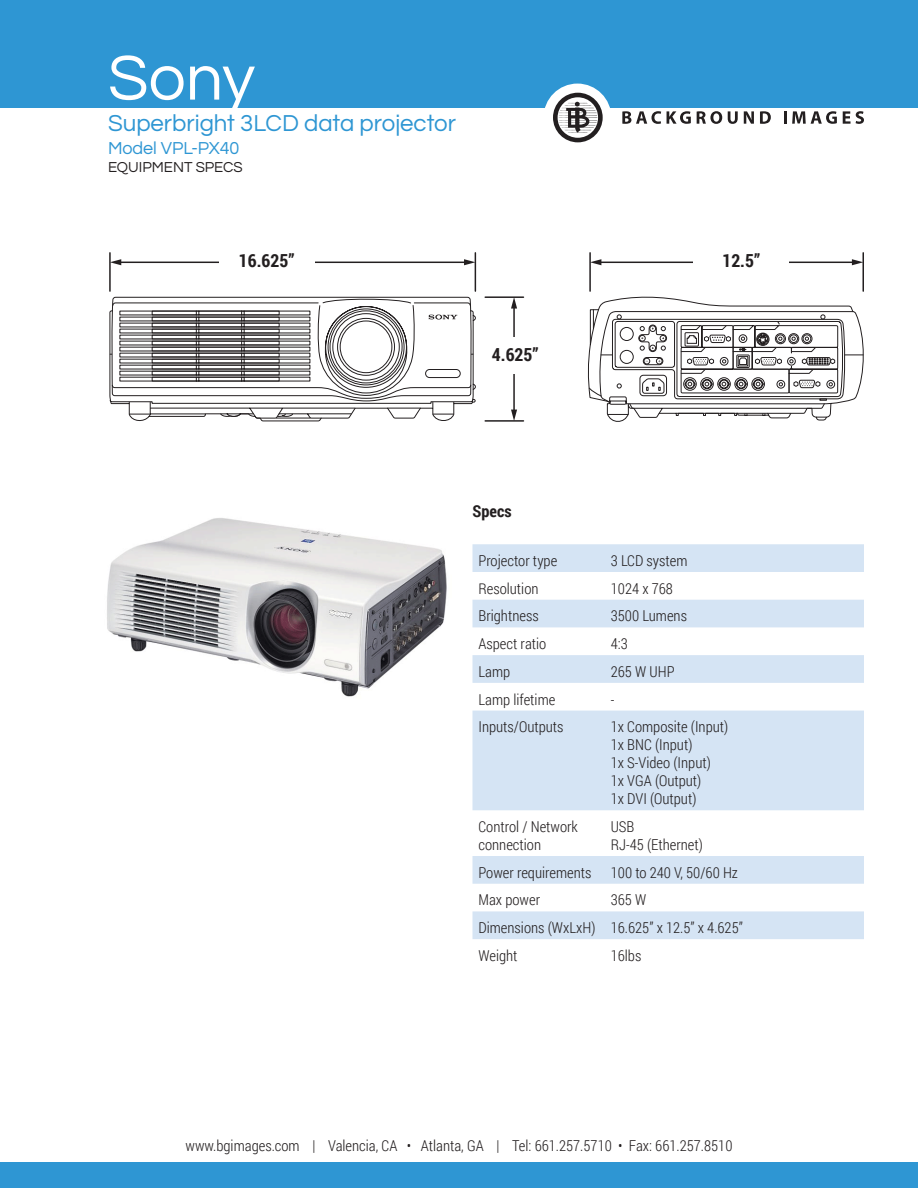
<style>
.page{position:relative;width:918px;height:1188px;background:#fff}
.page>*{position:absolute;margin:0;border:0;box-sizing:border-box;transform-origin:0 0}
.t1{font:66px "Questrial";color:#fff}
.t2{font:24px "Questrial";color:#2e96d3}
.t3{font:700 18px "Roboto Condensed";color:#231f20}
.t4{font:18px "Questrial";color:#2e96d3}
.Bult_List_with_Space{font:700 16.5px "Roboto Condensed";color:#231f20}
.t5{font:300 15px/18px "Roboto Condensed";color:#231f20}
.t6{font:15px "Questrial";color:#231f20}
</style>
<div class="page">
<div style="left:0;top:1162px;width:918px;height:26px;background:#2e96d3"></div>
<div style="left:0;top:0;width:918px;height:108px;background:#2e96d3"></div>
<div style="left:544px;top:84px;width:67px;height:68px;background:#fff;border-radius:50%"></div>
<svg style="left:622px;top:111px;width:39px;height:13px"></svg>
<svg style="left:667px;top:111px;width:24px;height:13px"></svg>
<svg style="left:697px;top:111px;width:25px;height:13px"></svg>
<svg style="left:728px;top:111px;width:10px;height:13px"></svg>
<svg style="left:744px;top:111px;width:10px;height:13px"></svg>
<svg style="left:760px;top:111px;width:11px;height:13px"></svg>
<svg style="left:784px;top:111px;width:2px;height:13px"></svg>
<svg style="left:792px;top:111px;width:45px;height:13px"></svg>
<svg style="left:843px;top:111px;width:21px;height:13px"></svg>
<svg style="left:553px;top:93px;width:50px;height:49px"></svg>
<svg style="left:588px;top:296px;width:276px;height:126px"></svg>
<svg style="left:112px;top:404px;width:359px;height:18px"></svg>
<hr style="left:276px;top:418px;width:34px;height:1px;background:#231f20">
<svg style="left:220px;top:413px;width:73px;height:4px"></svg>
<svg style="left:110px;top:298px;width:364px;height:106px"></svg>
<div style="left:152px;top:377px;width:127px;height:4px;border:1px solid #231f20"></div>
<hr style="left:109px;top:253px;width:2px;height:38px;background:#231f20">
<hr style="left:475px;top:253px;width:1px;height:38px;background:#231f20">
<hr style="left:119px;top:262px;width:347px;height:1px;background:#231f20">
<svg style="left:464px;top:259px;width:11px;height:6px"></svg>
<svg style="left:110px;top:259px;width:11px;height:6px"></svg>
<hr style="left:589px;top:253px;width:2px;height:38px;background:#231f20">
<hr style="left:862px;top:253px;width:2px;height:38px;background:#231f20">
<hr style="left:599px;top:262px;width:255px;height:1px;background:#231f20">
<svg style="left:852px;top:259px;width:11px;height:6px"></svg>
<svg style="left:590px;top:259px;width:11px;height:6px"></svg>
<hr style="left:485px;top:296px;width:38px;height:2px;background:#231f20">
<hr style="left:485px;top:420px;width:38px;height:2px;background:#231f20">
<hr style="left:513px;top:306px;width:2px;height:106px;background:#231f20">
<svg style="left:511px;top:410px;width:6px;height:11px"></svg>
<svg style="left:511px;top:298px;width:6px;height:11px"></svg>
<img style="left:107px;top:518px;width:340px;height:179px">
<svg style="left:472px;top:544px;width:392px;height:395px;fill:#d5e4f4"></svg>
<div style="left:219px;top:245px;width:95px;height:33px;background:#fff"></div>
<div style="left:693px;top:245px;width:96px;height:33px;background:#fff"></div>
<div style="left:487px;top:337px;width:57px;height:37px;background:#fff"></div>
<p class="t1" style="left:108px;top:45px;width:149px">Sony</p>
<p class="t2" style="left:108px;top:112px;width:350px">Superbright 3LCD data projector</p>
<p class="t4" style="left:108px;top:139px;width:133px">Model VPL-PX40</p>
<p class="t6" style="left:108px;top:160px;width:136px">EQUIPMENT SPECS</p>
<p class="t3" style="left:239px;top:248px;width:57px">16.625”</p>
<p class="t3" style="left:722px;top:248px;width:39px">12.5”</p>
<p class="t3" style="left:492px;top:342px;width:48px">4.625”</p>
<p class="Bult_List_with_Space" style="left:472px;top:500px;width:41px">Specs</p>
<p class="t5" style="left:478px;top:551px;width:80px">Projector type</p>
<p class="t5" style="left:611px;top:551px;width:78px">3 LCD system</p>
<p class="t5" style="left:478px;top:579px;width:62px">Resolution</p>
<p class="t5" style="left:611px;top:579px;width:64px">1024 x 768</p>
<p class="t5" style="left:478px;top:607px;width:62px">Brightness</p>
<p class="t5" style="left:611px;top:607px;width:78px">3500 Lumens</p>
<p class="t5" style="left:478px;top:634px;width:69px">Aspect ratio</p>
<p class="t5" style="left:611px;top:634px;width:19px">4:3</p>
<p class="t5" style="left:478px;top:662px;width:33px">Lamp</p>
<p class="t5" style="left:611px;top:662px;width:65px">265 W UHP</p>
<p class="t5" style="left:478px;top:690px;width:78px">Lamp lifetime</p>
<p class="t5" style="left:611px;top:690px;width:5px">-</p>
<p class="t5" style="left:478px;top:717px;width:87px">Inputs/Outputs</p>
<p class="t5" style="left:611px;top:717px;width:119px">1x Composite (Input)</p>
<p class="t5" style="left:611px;top:735px;width:83px">1x BNC (Input)</p>
<p class="t5" style="left:611px;top:753px;width:102px">1x S-Video (Input)</p>
<p class="t5" style="left:611px;top:771px;width:92px">1x VGA (Output)</p>
<p class="t5" style="left:611px;top:789px;width:87px">1x DVI (Output)</p>
<p class="t5" style="left:478px;top:817px;width:101px">Control / Network connection</p>
<p class="t5" style="left:611px;top:817px;width:25px">USB</p>
<p class="t5" style="left:611px;top:835px;width:94px">RJ-45 (Ethernet)</p>
<p class="t5" style="left:478px;top:863px;width:115px">Power requirements</p>
<p class="t5" style="left:611px;top:863px;width:129px">100 to 240 V, 50/60 Hz</p>
<p class="t5" style="left:478px;top:891px;width:63px">Max power</p>
<p class="t5" style="left:611px;top:891px;width:37px">365 W</p>
<p class="t5" style="left:478px;top:918px;width:119px">Dimensions (WxLxH)</p>
<p class="t5" style="left:611px;top:918px;width:134px">16.625” x 12.5” x 4.625”</p>
<p class="t5" style="left:478px;top:946px;width:41px">Weight</p>
<p class="t5" style="left:611px;top:946px;width:32px">16lbs</p>
<p class="t5" style="left:186px;top:1136px;width:548px">www.bgimages.com | Valencia, CA • Atlanta, GA | Tel: 661.257.5710 • Fax: 661.257.8510</p>
</div>
